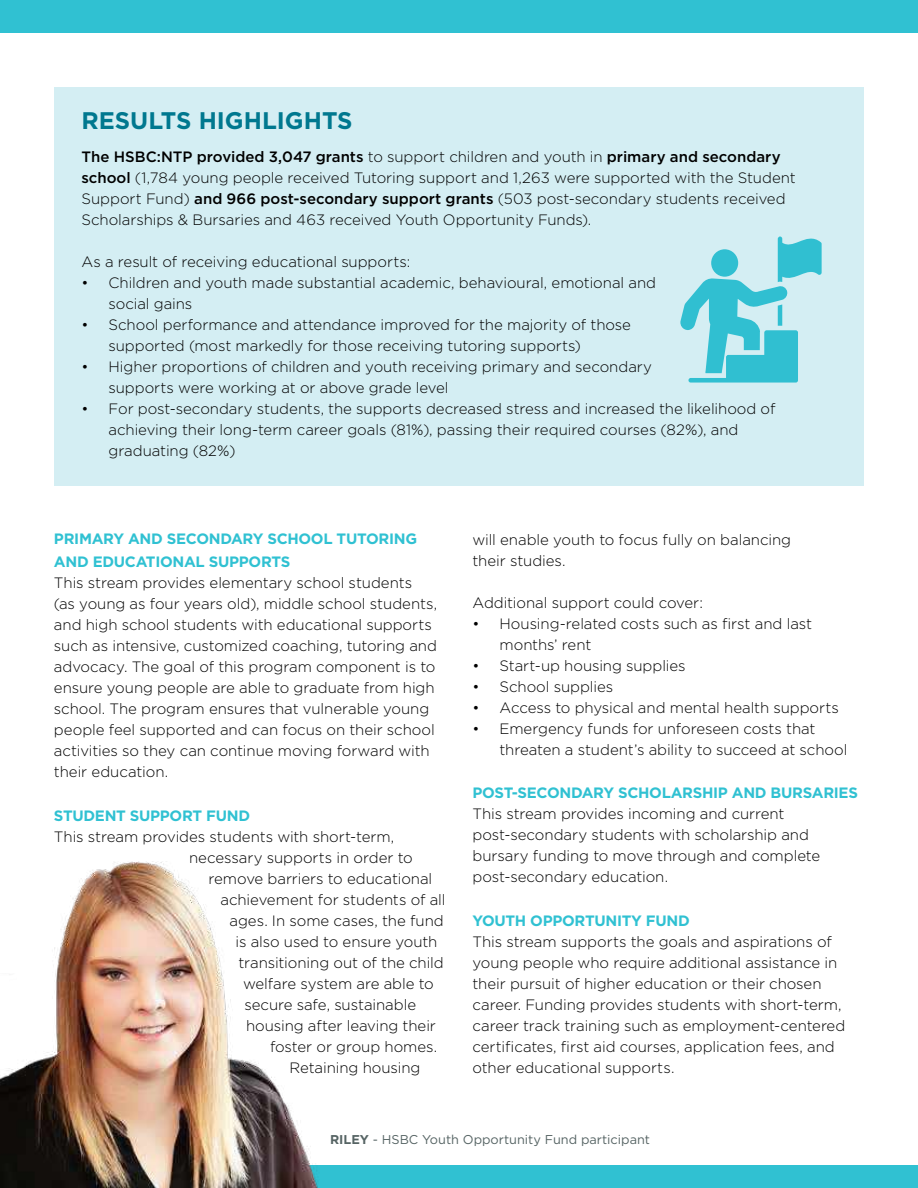
<style>
.page{position:relative;width:918px;height:1188px;background:#fff}
.page>*{position:absolute;margin:0;border:0;box-sizing:border-box;transform-origin:0 0}
.t1{font:700 24px "Gotham";color:#00788f}
.t2{font:300 15px/21px "Gotham";letter-spacing:-.005em;color:#000}
.t3{font:700 15px/22.5px "Gotham";letter-spacing:-.02em;color:#30c1d2}
.t4{font:12.75px "Gotham";color:#566464}
.s1{font-weight:500}
.s2{font-weight:700}
</style>
<div class="page">
<div style="left:54px;top:87px;width:810px;height:399px;background:#d4eef3"></div>
<div style="left:0;top:0;width:918px;height:33px;background:#30c1d2"></div>
<div style="left:0;top:1166px;width:918px;height:22px;background:#30c1d2"></div>
<img style="left:0;top:861px;width:326px;height:327px">
<svg style="left:680px;top:236px;width:142px;height:147px"></svg>
<h1 class="t1" style="left:82px;top:105px;width:273px">RESULTS HIGHLIGHTS</h1>
<p class="t2" style="left:82px;top:146px;width:716px"><span class="s1">The HSBC:NTP provided 3,047 grants</span> to support children and youth in <span class="s1">primary and secondary school</span> (1,784 young people received Tutoring support and 1,263 were supported with the Student Support Fund) <span class="s1">and 966 post-secondary support grants</span> (503 post-secondary students received Scholarships &amp; Bursaries and 463 received Youth Opportunity Funds).</p>
<p class="t2" style="left:82px;top:251px;width:330px">As a result of receiving educational supports:</p>
<p class="t2" style="left:109px;top:272px;width:549px;text-indent:-27px">• Children and youth made substantial academic, behavioural, emotional and social gains</p>
<p class="t2" style="left:109px;top:314px;width:524px;text-indent:-27px">• School performance and attendance improved for the majority of those supported (most markedly for those receiving tutoring supports)</p>
<p class="t2" style="left:109px;top:356px;width:545px;text-indent:-27px">• Higher proportions of children and youth receiving primary and secondary supports were working at or above grade level</p>
<p class="t2" style="left:109px;top:398px;width:668px;text-indent:-27px">• For post-secondary students, the supports decreased stress and increased the likelihood of achieving their long-term career goals (81%), passing their required courses (82%), and graduating (82%)</p>
<p class="t3" style="left:54px;top:528px;width:365px">PRIMARY AND SECONDARY SCHOOL TUTORING<br>AND EDUCATIONAL SUPPORTS</p>
<p class="t2" style="left:54px;top:572px;width:385px">This stream provides elementary school students<br>(as young as four years old), middle school students, and high school students with educational supports such as intensive, customized coaching, tutoring and advocacy. The goal of this program component is to ensure young people are able to graduate from high school. The program ensures that vulnerable young people feel supported and can focus on their school activities so they can continue moving forward with their education.</p>
<p class="t3" style="left:54px;top:804px;width:198px">STUDENT SUPPORT FUND</p>
<p class="t2" style="left:54px;top:825px;width:342px">This stream provides students with short-term,</p>
<p class="t2" style="left:189px;top:846px;width:225px">necessary supports in order to</p>
<p class="t2" style="left:208px;top:867px;width:225px">remove barriers to educational</p>
<p class="t2" style="left:220px;top:888px;width:227px">achievement for students of all</p>
<p class="t2" style="left:230px;top:909px;width:216px">ages. In some cases, the fund</p>
<p class="t2" style="left:236px;top:930px;width:203px">is also used to ensure youth</p>
<p class="t2" style="left:238px;top:951px;width:207px">transitioning out of the child</p>
<p class="t2" style="left:243px;top:972px;width:192px">welfare system are able to</p>
<p class="t2" style="left:244px;top:993px;width:173px">secure safe, sustainable</p>
<p class="t2" style="left:246px;top:1014px;width:191px">housing after leaving their</p>
<p class="t2" style="left:270px;top:1035px;width:169px">foster or group homes.</p>
<p class="t2" style="left:290px;top:1056px;width:133px">Retaining housing</p>
<p class="t2" style="left:472px;top:528px;width:320px">will enable youth to focus fully on balancing their studies.</p>
<p class="t2" style="left:472px;top:591px;width:232px">Additional support could cover:</p>
<p class="t2" style="left:500px;top:612px;width:314px;text-indent:-27px">• Housing-related costs such as first and last months’ rent</p>
<p class="t2" style="left:472px;top:654px;width:215px">• Start-up housing supplies</p>
<p class="t2" style="left:472px;top:675px;width:142px">• School supplies</p>
<p class="t2" style="left:472px;top:696px;width:368px">• Access to physical and mental health supports</p>
<p class="t2" style="left:500px;top:717px;width:349px;text-indent:-27px">• Emergency funds for unforeseen costs that threaten a student’s ability to succeed at school</p>
<p class="t3" style="left:472px;top:781px;width:387px">POST-SECONDARY SCHOLARSHIP AND BURSARIES</p>
<p class="t2" style="left:472px;top:803px;width:349px">This stream provides incoming and current post-secondary students with scholarship and bursary funding to move through and complete post-secondary education.</p>
<p class="t3" style="left:472px;top:909px;width:219px">YOUTH OPPORTUNITY FUND</p>
<p class="t2" style="left:472px;top:930px;width:374px">This stream supports the goals and aspirations of young people who require additional assistance in their pursuit of higher education or their chosen career. Funding provides students with short-term, career track training such as employment-centered certificates, first aid courses, application fees, and other educational supports.</p>
<p class="t4" style="left:330px;top:1132px;width:322px"><span class="s2">RILEY</span> - HSBC Youth Opportunity Fund participant</p>
</div>
